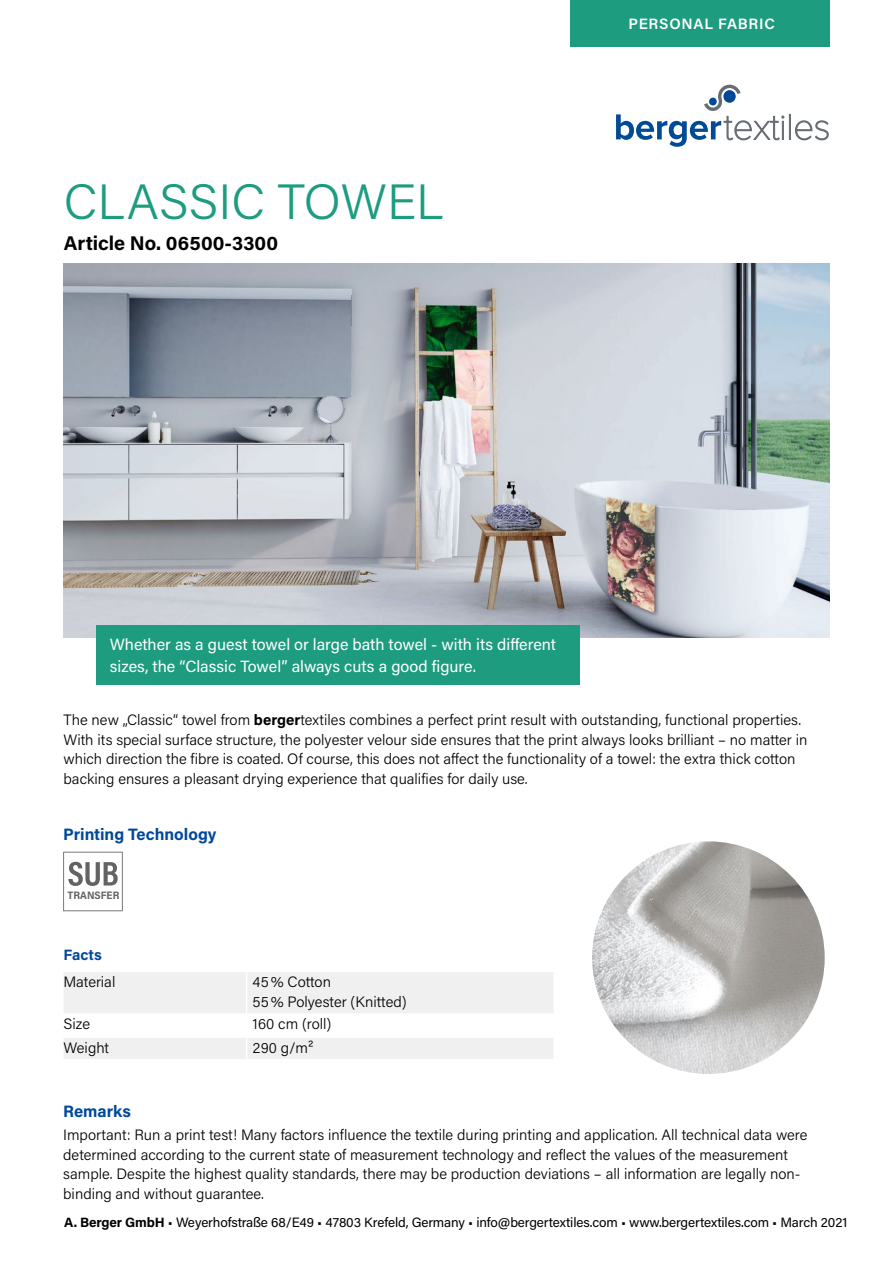
<style>
.page{position:relative;width:893px;height:1263px;background:#fff}
.page>*{position:absolute;margin:0;border:0;box-sizing:border-box;transform-origin:0 0}
.t1{font:300 49.5px "Acumin Pro";color:#1d9c7f}
.t2{font:700 19.8px "Acumin Pro";letter-spacing:.005em;color:#000}
.t3{font:700 16.5px "Acumin Pro";color:#00489a}
.t4{font:16.2px/21.6px "Acumin Pro";color:#fff}
.t5{font:300 15px/19.5px "Acumin Pro";color:#000}
.t6{font:600 15px "Acumin Pro";letter-spacing:.05em;color:#fff}
.t7{font:700 15px "Acumin Pro";letter-spacing:-.005em;color:#00489a}
.t8{font:13.5px "Acumin Pro";letter-spacing:-.01em;color:#000}
.t9{font:700 10.8px "Acumin Pro Semi Cond";color:#646363}
.s1{font-weight:700}
</style>
<div class="page">
<img style="left:64px;top:264px;width:765px;height:374px">
<svg style="left:616px;top:85px;width:213px;height:62px"></svg>
<div style="left:723px;top:90px;width:13px;height:13px;background:#024995;border-radius:50%"></div>
<div style="left:570px;top:0;width:259px;height:47px;background:#1d9c7f"></div>
<div style="left:97px;top:625px;width:483px;height:60px;background:#1d9c7f"></div>
<svg style="left:63px;top:852px;width:60px;height:59px"></svg>
<img style="left:592px;top:841px;width:233px;height:233px;border-radius:116px">
<svg style="left:64px;top:972px;width:489px;height:87px"></svg>
<h1 class="t1" style="left:64px;top:168px;width:381px">CLASSIC TOWEL</h1>
<h2 class="t2" style="left:64px;top:230px;width:216px">Article No. 06500-3300</h2>
<p class="t6" style="left:628px;top:13px;width:148px">PERSONAL FABRIC</p>
<p class="t4" style="left:110px;top:633px;width:448px">Whether as a guest towel or large bath towel - with its different sizes, the “Classic Towel” always cuts a good figure.</p>
<p class="t5" style="left:64px;top:710px;width:745px">The new „Classic“ towel from <span class="s1">berger</span>textiles combines a perfect print result with outstanding, functional properties.<br>With its special surface structure, the polyester velour side ensures that the print always looks brilliant – no matter in which direction the fibre is coated. Of course, this does not affect the functionality of a towel: the extra thick cotton backing ensures a pleasant drying experience that qualifies for daily use.</p>
<p class="t3" style="left:63px;top:823px;width:155px">Printing Technology</p>
<p class="t9" style="left:68px;top:888px;width:53px">TRANSFER</p>
<p class="t7" style="left:64px;top:944px;width:40px">Facts</p>
<p class="t5" style="left:64px;top:972px;width:53px">Material</p>
<p class="t5" style="left:253px;top:972px;width:156px">45% Cotton<br>55% Polyester (Knitted)</p>
<p class="t5" style="left:64px;top:1013px;width:28px">Size</p>
<p class="t5" style="left:253px;top:1013px;width:80px">160 cm (roll)</p>
<p class="t5" style="left:64px;top:1037px;width:47px">Weight</p>
<p class="t5" style="left:253px;top:1037px;width:62px">290 g/m²</p>
<p class="t3" style="left:63px;top:1099px;width:69px">Remarks</p>
<p class="t5" style="left:63px;top:1125px;width:746px">Important: Run a print test! Many factors influence the textile during printing and application. All technical data were determined according to the current state of measurement technology and reflect the values of the measurement sample. Despite the highest quality standards, there may be production deviations – all information are legally non&shy;binding and without guarantee.</p>
<p class="t8" style="left:64px;top:1213px;width:785px"><span class="s1">A. Berger GmbH</span> • Weyerhofstraße 68/E49 • 47803 Krefeld, Germany • info@bergertextiles.com • www.bergertextiles.com • March 2021</p>
</div>
